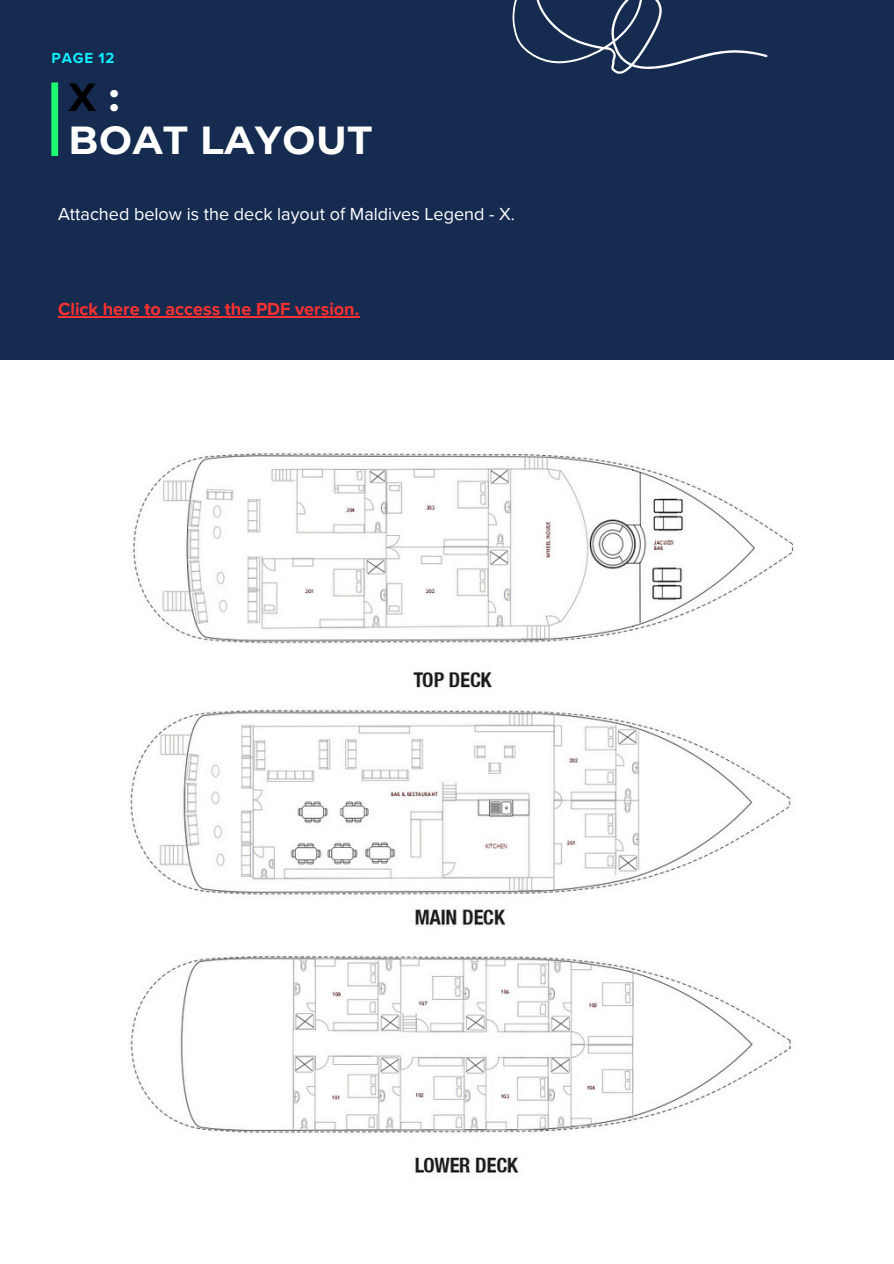
<style>
.page{position:relative;width:894px;height:1264px;background:#fff}
.page>*{position:absolute;margin:0;border:0;box-sizing:border-box;transform-origin:0 0}
.t1{font:700 39px/42.8px "Montserrat";letter-spacing:.02em;color:#fff}
.t2{font:18px "Proxima Nova";color:#fff}
.t3{font:700 18px "Proxima Nova";color:#ff3131}
.t4{font:700 15px "Proxima Nova";letter-spacing:.05em;color:#10eeff}
.s1{color:#000}
</style>
<div class="page">
<div style="left:0;top:0;width:893px;height:359px;background:#152b4f"></div>
<div style="left:51px;top:82px;width:7px;height:74px;background:#1eff71"></div>
<svg style="left:512px;top:0;width:255px;height:74px"></svg>
<img style="left:129px;top:453px;width:665px;height:720px">
<hr style="left:58px;top:316px;width:301px;height:1px;background:#ff3131">
<h3 class="t4" style="left:52px;top:50px;width:64px">PAGE 12</h3>
<p class="t1" style="left:68px;top:75px;width:305px"><span class="s1">X</span> :<br>BOAT LAYOUT</p>
<h1 class="t2" style="left:58px;top:204px;width:458px">Attached below is the deck layout of Maldives Legend - X.</h1>
<h2 class="t3" style="left:58px;top:298px;width:302px">Click here to access the PDF version.</h2>
</div>
